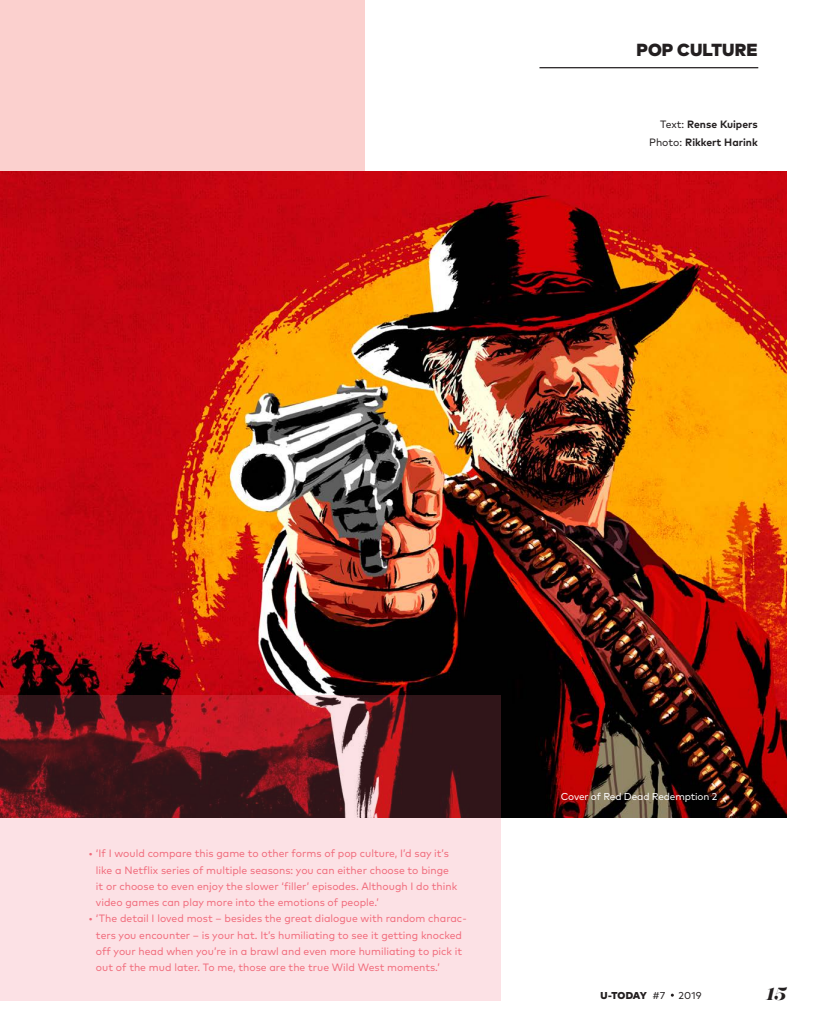
<style>
.page{position:relative;width:815px;height:1028px;background:#fff}
.page>*{position:absolute;margin:0;border:0;box-sizing:border-box;transform-origin:0 0}
.t1{font:italic 800 20px "Majesti Banner";color:#231f20}
.t2{font:900 17.5px "Mark Pro";letter-spacing:.005em;color:#231f20}
.t3{font:10.62px/16.2px "Mark Pro";color:#f16b7c}
.t4{font:700 10.62px/17.5px "Mark Pro";color:#231f20;text-align:right}
.t5{font:10px "Mark Pro";letter-spacing:-.015em;color:#fff}
.t6{font:900 10px "Mark Pro";letter-spacing:-.005em;color:#231f20}
.t7{font:10px "Mark Pro";color:#231f20}
.s1{font-weight:400}
</style>
<div class="page">
<div style="left:0;top:0;width:365px;height:711px;background:#fbd0ce"></div>
<img style="left:0;top:171px;width:787px;height:646px">
<hr style="left:539px;top:67px;width:219px;height:1px;background:#231f20">
<svg style="left:0;top:695px;width:501px;height:305px;background:#bf9397"></svg>
<h2 class="t2" style="left:636px;top:37px;width:123px">POP CULTURE</h2>
<p class="t4" style="left:649px;top:115px;width:110px"><span class="s1">Text:</span> Rense Kuipers<br><span class="s1">Photo:</span> Rikkert Harink</p>
<p class="t3" style="left:96px;top:844px;width:363px;text-indent:-7px">• ‘If I would compare this game to other forms of pop culture, I’d say it’s like a Netflix series of multiple seasons: you can either choose to binge it or choose to even enjoy the slower ‘filler’ episodes. Although I do think video games can play more into the emotions of people.’</p>
<p class="t3" style="left:96px;top:909px;width:372px;text-indent:-7px">• ‘The detail I loved most – besides the great dialogue with random charac&shy;ters you encounter – is your hat. It’s humiliating to see it getting knocked off your head when you’re in a brawl and even more humiliating to pick it out of the mud later. To me, those are the true Wild West moments.’</p>
<p class="t5" style="left:561px;top:789px;width:158px">Cover of Red Dead Redemption 2</p>
<p class="t6" style="left:601px;top:988px;width:66px">U-TODAY <span class="s1">#7</span></p>
<p class="t7" style="left:678px;top:988px;width:25px">2019</p>
<h1 class="t1" style="left:766px;top:980px;width:22px">15</h1>
</div>
